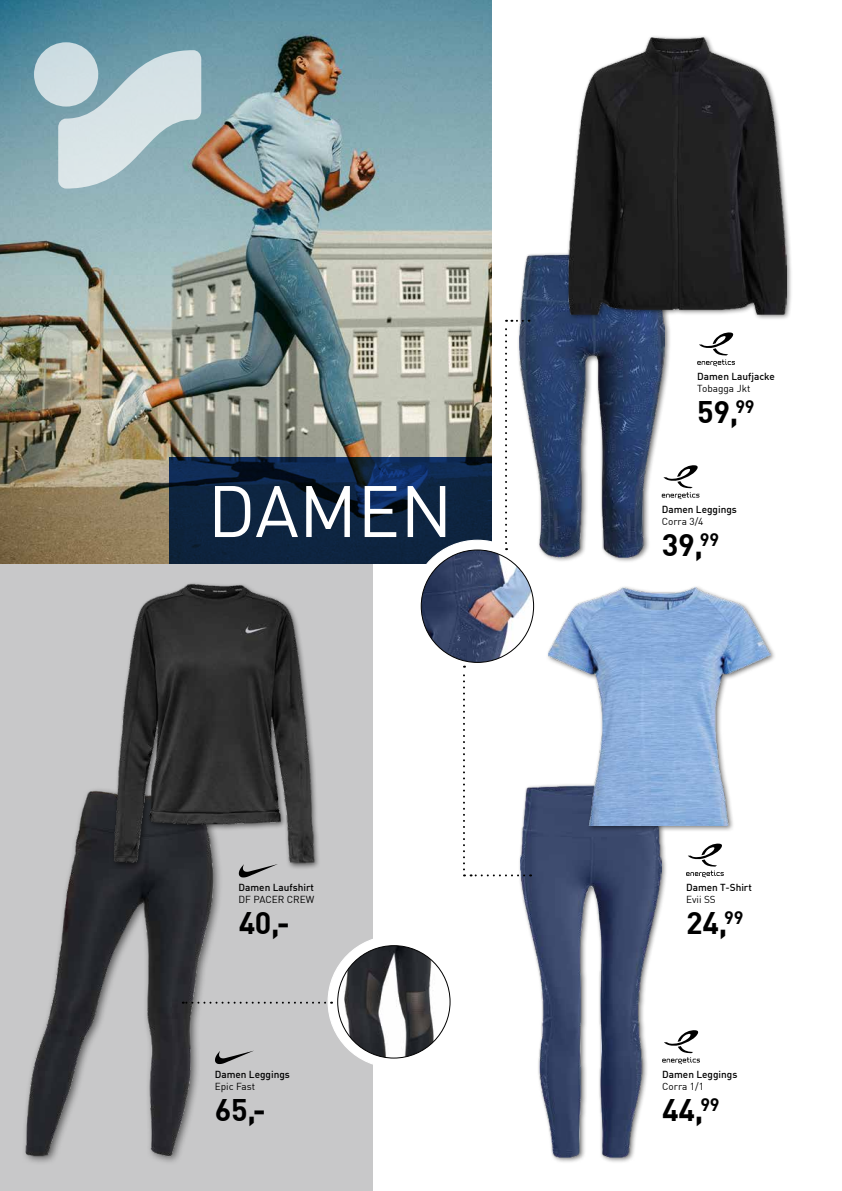
<style>
.page{position:relative;width:842px;height:1191px;background:#fff}
.page>*{position:absolute;margin:0;border:0;box-sizing:border-box;transform-origin:0 0}
.t1{font:71.6px "FFDIN Profor IIC";color:#fff}
.t2{font:700 30.6px "FFDIN Profor IIC";letter-spacing:-.01em;color:#000}
.t3{font:500 10px "FFDIN Profor IIC";color:#000}
.t4{font:10px "FFDIN Profor IIC";color:#000}
</style>
<div class="page">
<div style="left:0;top:563px;width:372px;height:628px;background:#c8c8c9"></div>
<img style="left:0;top:0;width:491px;height:563px">
<div style="left:34px;top:42px;width:64px;height:65px;background:#cedde3;border-radius:50%"></div>
<svg style="left:58px;top:50px;width:143px;height:139px;background:#b8cdd2"></svg>
<img style="left:24px;top:855px;width:200px;height:308px">
<div style="left:517px;top:782px;width:151px;height:381px;background:#000;opacity:.55"></div>
<img style="left:520px;top:785px;width:141px;height:372px">
<div style="left:517px;top:252px;width:154px;height:311px;background:#000;opacity:.55"></div>
<img style="left:520px;top:255px;width:144px;height:302px">
<svg style="left:169px;top:457px;width:322px;height:107px;background:#0d2441"></svg>
<div style="left:545px;top:585px;width:231px;height:247px;background:#000;opacity:.55"></div>
<img style="left:548px;top:588px;width:222px;height:237px">
<div style="left:111px;top:581px;width:210px;height:289px;background:#000;opacity:.55"></div>
<img style="left:74px;top:583px;width:247px;height:281px">
<div style="left:412px;top:540px;width:131px;height:132px;background:#fff;border-radius:50%"></div>
<img style="left:421px;top:550px;width:113px;height:112px;border-radius:56px">
<div style="left:328px;top:936px;width:132px;height:131px;background:#fff;border-radius:50%"></div>
<img style="left:338px;top:945px;width:112px;height:113px;border-radius:56px">
<svg style="left:471px;top:874px;width:53px;height:2px"></svg>
<svg style="left:183px;top:1001px;width:142px;height:2px"></svg>
<div style="left:566px;top:35px;width:227px;height:285px;background:#000;opacity:.55"></div>
<img style="left:569px;top:38px;width:218px;height:276px">
<svg style="left:505px;top:320px;width:24px;height:230px"></svg>
<svg style="left:463px;top:665px;width:2px;height:211px"></svg>
<svg style="left:697px;top:332px;width:38px;height:34px"></svg>
<svg style="left:662px;top:465px;width:37px;height:34px"></svg>
<svg style="left:686px;top:843px;width:38px;height:34px"></svg>
<svg style="left:662px;top:1030px;width:38px;height:34px"></svg>
<svg style="left:239px;top:864px;width:39px;height:13px"></svg>
<svg style="left:215px;top:1050px;width:39px;height:14px"></svg>
<p class="t3" style="left:697px;top:368px;width:79px">Damen Laufjacke</p>
<p class="t4" style="left:697px;top:380px;width:55px">Tobagga Jkt</p>
<h2 class="t2" style="left:697px;top:388px;width:59px">59,<sup>99</sup></h2>
<h1 class="t1" style="left:208px;top:456px;width:247px">DAMEN</h1>
<p class="t3" style="left:662px;top:501px;width:77px">Damen Leggings</p>
<p class="t4" style="left:662px;top:513px;width:43px">Corra 3/4</p>
<h2 class="t2" style="left:662px;top:521px;width:59px">39,<sup>99</sup></h2>
<p class="t3" style="left:239px;top:879px;width:77px">Damen Laufshirt</p>
<p class="t4" style="left:239px;top:891px;width:77px">DF PACER CREW</p>
<p class="t3" style="left:686px;top:879px;width:67px">Damen T-Shirt</p>
<p class="t4" style="left:686px;top:891px;width:31px">Evii SS</p>
<h2 class="t2" style="left:239px;top:899px;width:53px">40,-</h2>
<h2 class="t2" style="left:686px;top:899px;width:59px">24,<sup>99</sup></h2>
<p class="t3" style="left:215px;top:1066px;width:77px">Damen Leggings</p>
<p class="t4" style="left:215px;top:1078px;width:42px">Epic Fast</p>
<p class="t3" style="left:662px;top:1066px;width:77px">Damen Leggings</p>
<p class="t4" style="left:662px;top:1078px;width:43px">Corra 1/1</p>
<h2 class="t2" style="left:215px;top:1085px;width:53px">65,-</h2>
<h2 class="t2" style="left:662px;top:1085px;width:59px">44,<sup>99</sup></h2>
</div>
